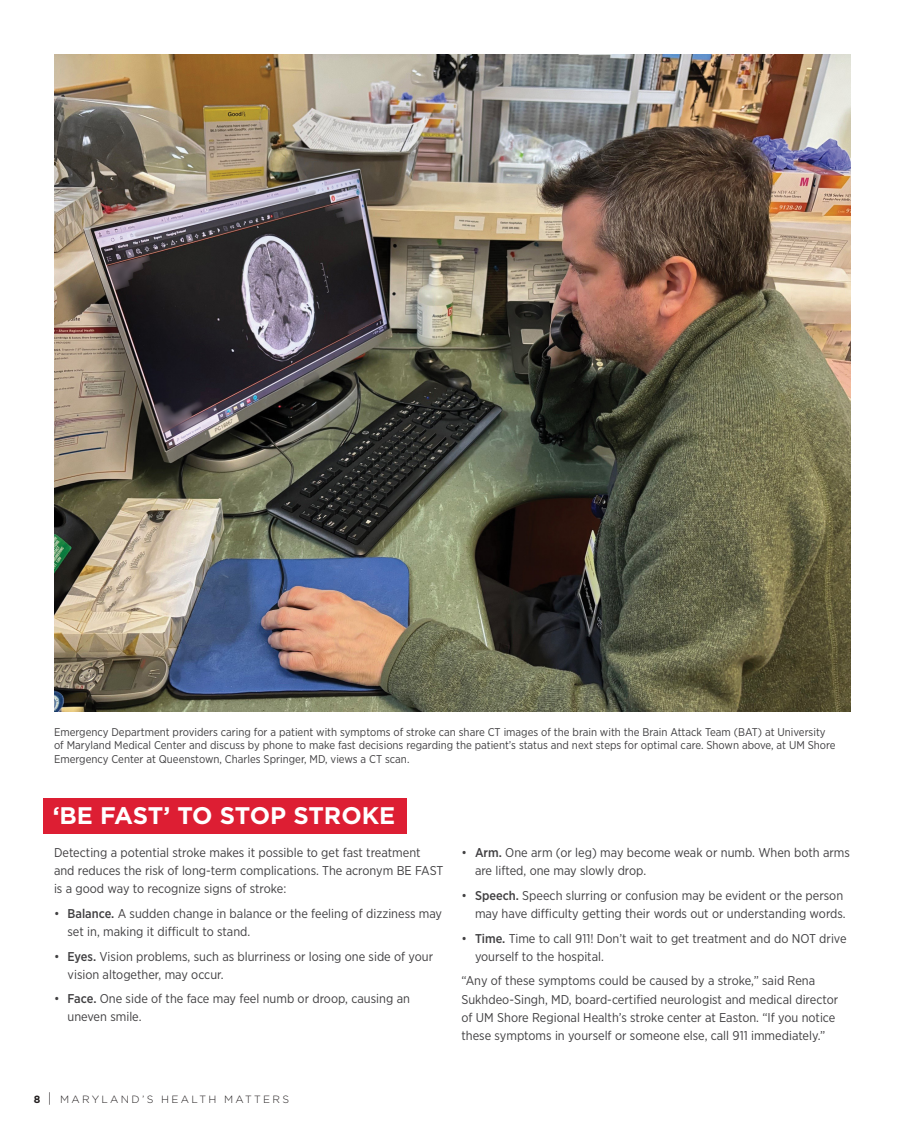
<style>
.page{position:relative;width:905px;height:1134px;background:#fff}
.page>*{position:absolute;margin:0;border:0;box-sizing:border-box;transform-origin:0 0}
.t1{font:700 24px "Gotham";letter-spacing:-.01em;color:#fff}
.t2{font:12.75px/18px "Gotham Narrow";color:#414042}
.t3{font:11.25px/13.5px "Gotham Narrow";color:#414042}
.t4{font:300 10.5px "Gotham";letter-spacing:.22em;color:#231f20}
.s1{font-weight:500}
.s2{font-weight:700}
.s3{font-size:13.5px}
</style>
<div class="page">
<div style="left:43px;top:798px;width:364px;height:36px;background:#dd1e33"></div>
<img style="left:54px;top:54px;width:796px;height:658px">
<p class="t3" style="left:54px;top:725px;width:783px">Emergency Department providers caring for a patient with symptoms of stroke can share CT images of the brain with the Brain Attack Team (BAT) at University of Maryland Medical Center and discuss by phone to make fast decisions regarding the patient’s status and next steps for optimal care. Shown above, at UM Shore<br>Emergency Center at Queenstown, Charles Springer, MD, views a CT scan.</p>
<h1 class="t1" style="left:53px;top:799px;width:344px">‘BE FAST’ TO STOP STROKE</h1>
<p class="t2" style="left:54px;top:843px;width:391px">Detecting a potential stroke makes it possible to get fast treatment and reduces the risk of long-term complications. The acronym BE FAST is a good way to recognize signs of stroke:</p>
<p class="t2" style="left:68px;top:904px;width:376px;text-indent:-14px">• <span class="s1">Balance.</span> A sudden change in balance or the feeling of dizziness may set in, making it difficult to stand.</p>
<p class="t2" style="left:68px;top:947px;width:367px;text-indent:-14px">• <span class="s1">Eyes.</span> Vision problems, such as blurriness or losing one side of your vision altogether, may occur.</p>
<p class="t2" style="left:68px;top:990px;width:344px;text-indent:-14px">• <span class="s1">Face.</span> One side of the face may feel numb or droop, causing an uneven smile.</p>
<p class="t2" style="left:475px;top:844px;width:376px;text-indent:-14px">• <span class="s1">Arm.</span> One arm (or leg) may become weak or numb. When both arms are lifted, one may slowly drop.</p>
<p class="t2" style="left:461px;top:886px;width:386px;text-align:right">• <span class="s1">Speech.</span> Speech slurring or confusion may be evident or the person may have difficulty getting their words out or understanding words.</p>
<p class="t2" style="left:475px;top:929px;width:373px;text-indent:-14px">• <span class="s1">Time.</span> Time to call 911! Don’t wait to get treatment and do NOT drive yourself to the hospital.</p>
<p class="t2" style="left:461px;top:972px;width:378px">“Any of these symptoms could be caused by a stroke,” said Rena Sukhdeo-Singh, MD, board-certified neurologist and medical director of UM Shore Regional Health’s stroke center at Easton. “If you notice these symptoms in yourself or someone else, call 911 immediately.”</p>
<p class="t4" style="left:34px;top:1093px;width:257px"><span class="s2">8</span> <span class="s3">|</span> MARYLAND’S HEALTH MATTERS</p>
</div>
